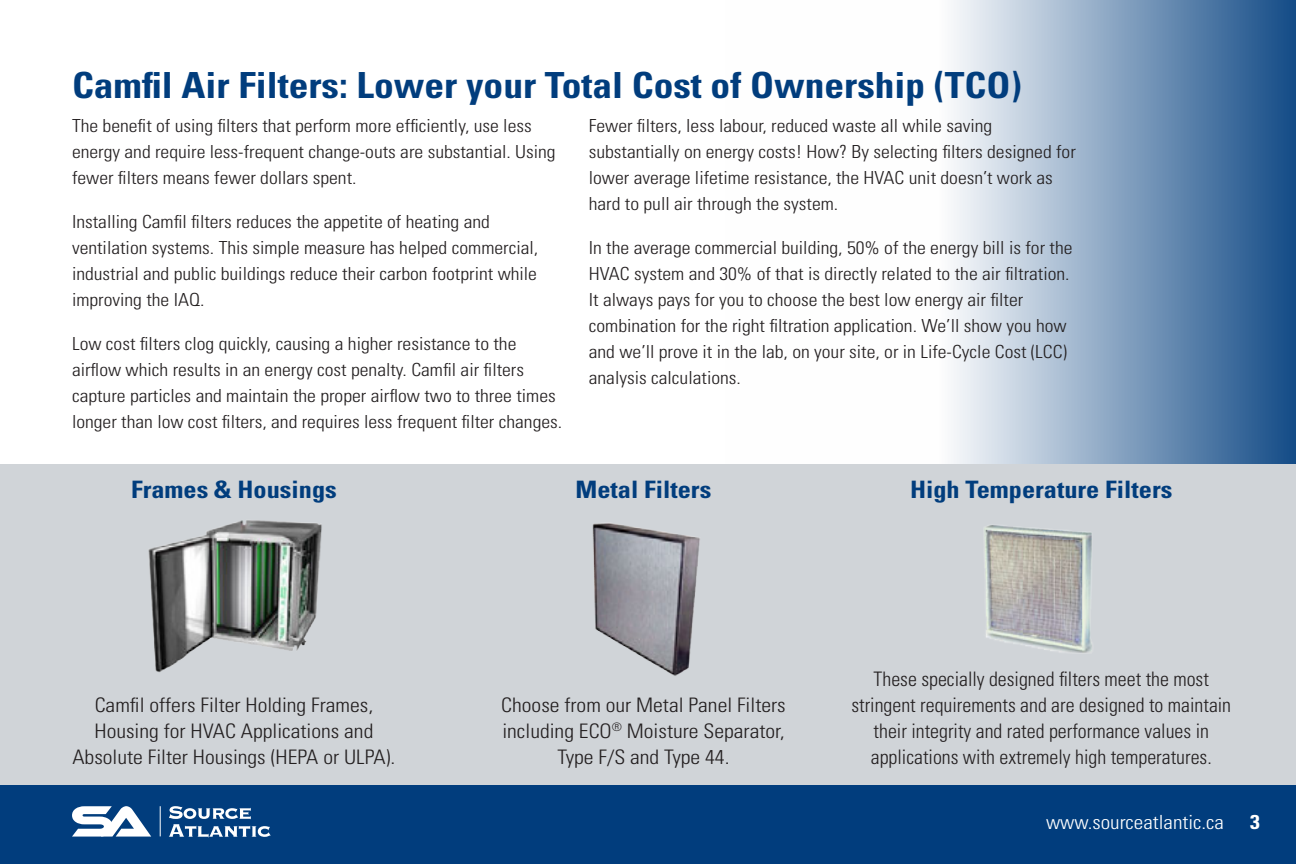
<style>
.page{position:relative;width:1296px;height:864px;background:#fff}
.page>*{position:absolute;margin:0;border:0;box-sizing:border-box;transform-origin:0 0}
.t1{font:700 condensed 36px "Univers LT Std";color:#013d7d;scale:1.09 1}
.t2{font:700 condensed 24px "Univers LT Std";color:#013d7d;scale:1.1 1}
.t3{font:300 condensed 20px/26px "Univers LT Std";color:#231f20;text-align:center;scale:1.09 1}
.t4{font:300 condensed 20px/26px "Univers LT Std";color:#231f20;text-align:center}
.t5{font:700 condensed 20px "Univers LT Std";color:#fff;scale:1.09 1}
.t6{font:300 condensed 19.4px "Univers LT Std";color:#fff;scale:1.09 1}
.t7{font:300 condensed 18px/26px "Univers LT Std";color:#231f20;scale:1.09 1}
</style>
<div class="page">
<svg style="left:953px;top:0;width:343px;height:464px"></svg>
<div style="left:0;top:785px;width:1296px;height:79px;background:#013d7d"></div>
<svg style="left:72px;top:806px;width:79px;height:31px"></svg>
<hr style="left:160px;top:806px;width:1px;height:30px;background:#fff">
<svg style="left:169px;top:806px;width:102px;height:32px"></svg>
<div style="left:0;top:464px;width:1296px;height:321px;background:#d0d4d8"></div>
<img style="left:592px;top:523px;width:108px;height:153px">
<img style="left:148px;top:520px;width:174px;height:153px">
<img style="left:984px;top:525px;width:108px;height:128px">
<p class="t1" style="left:72px;top:63px;width:873px">Camfil Air Filters: Lower your Total Cost of Ownership (TCO)</p>
<p class="t7" style="left:72px;top:113px;width:445px">The benefit of using filters that perform more efficiently, use less energy and require less-frequent change-outs are substantial. Using fewer filters means fewer dollars spent.</p>
<p class="t7" style="left:72px;top:209px;width:429px">Installing Camfil filters reduces the appetite of heating and ventilation systems. This simple measure has helped commercial, industrial and public buildings reduce their carbon footprint while improving the IAQ.</p>
<p class="t7" style="left:72px;top:331px;width:451px">Low cost filters clog quickly, causing a higher resistance to the airflow which results in an energy cost penalty. Camfil air filters capture particles and maintain the proper airflow two to three times longer than low cost filters, and requires less frequent filter changes.</p>
<p class="t7" style="left:589px;top:113px;width:448px">Fewer filters, less labour, reduced waste all while saving substantially on energy costs! How? By selecting filters designed for lower average lifetime resistance, the HVAC unit doesn’t work as hard to pull air through the system.</p>
<p class="t7" style="left:589px;top:235px;width:445px">In the average commercial building, 50% of the energy bill is for the HVAC system and 30% of that is directly related to the air filtration.<br>It always pays for you to choose the best low energy air filter combination for the right filtration application. We’ll show you how and we’ll prove it in the lab, on your site, or in Life-Cycle Cost (LCC) analysis calculations.</p>
<p class="t2" style="left:131px;top:475px;width:189px">Frames &amp; Housings</p>
<p class="t2" style="left:576px;top:475px;width:125px">Metal Filters</p>
<p class="t2" style="left:910px;top:475px;width:240px">High Temperature Filters</p>
<p class="t3" style="left:72px;top:692px;width:298px">Camfil offers Filter Holding Frames,<br>Housing for HVAC Applications and<br>Absolute Filter Housings (HEPA or ULPA).</p>
<p class="t3" style="left:501px;top:692px;width:263px">Choose from our Metal Panel Filters including ECO<sup>®</sup> Moisture Separator,<br>Type F/S and Type 44.</p>
<p class="t4" style="left:851px;top:666px;width:381px">These specially designed filters meet the most stringent requirements and are designed to maintain their integrity and rated performance values in applications with extremely high temperatures.</p>
<p class="t6" style="left:1046px;top:811px;width:165px">www.sourceatlantic.ca</p>
<p class="t5" style="left:1250px;top:810px;width:10px">3</p>
</div>
